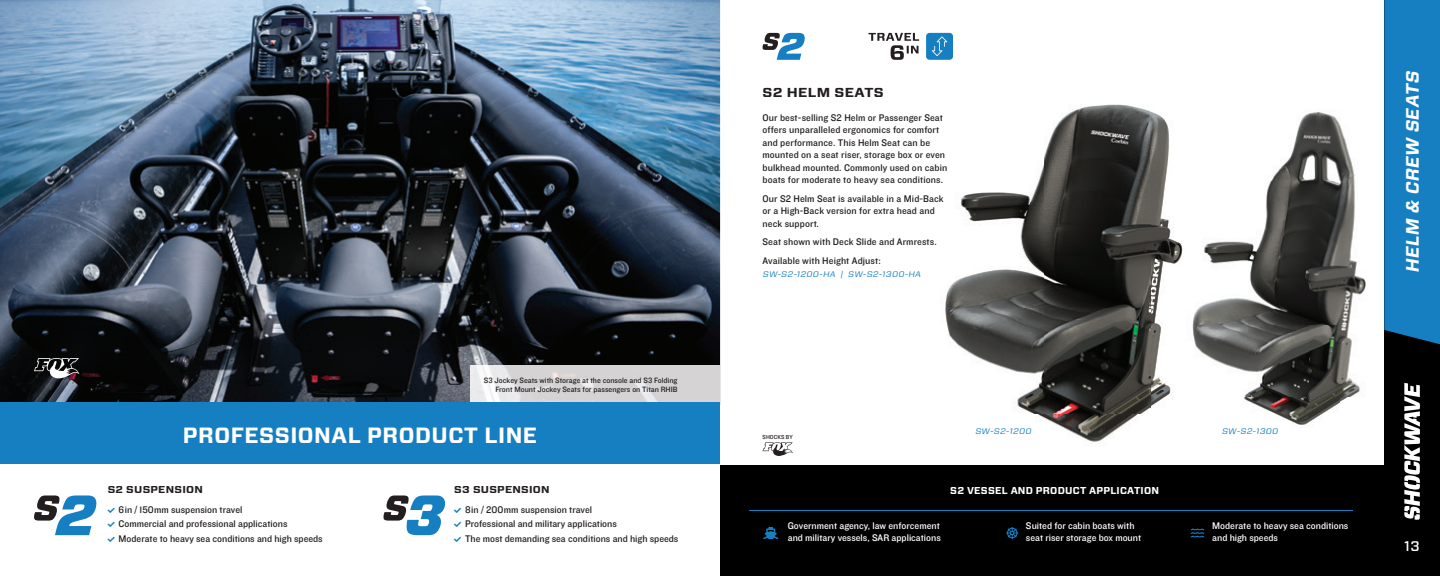
<style>
.page{position:relative;width:1440px;height:576px;background:#fff}
.page>*{position:absolute;margin:0;border:0;box-sizing:border-box;transform-origin:0 0}
.t1{font:700 22px "Forza";letter-spacing:.025em;color:#fff}
.t2{font:italic 700 18px "Forza";color:#fff}
.t3{font:500 14px "Forza";color:#fff}
.t4{font:700 13px "Forza";letter-spacing:.025em;color:#231f20;scale:1.11 1}
.t5{font:10px/12.5px "Knockout HTF31 Junior Middlewt";letter-spacing:.01em;color:#231f20}
.t6{font:10px/12px "Knockout HTF31 Junior Middlewt";color:#fff}
.t7{font:700 10px "Forza";letter-spacing:.025em;color:#fff}
.t8{font:700 10px "Forza";letter-spacing:.025em;color:#231f20;scale:1.11 1}
.t9{font:8px/9px "Knockout HTF31 Junior Middlewt";color:#231f20;text-align:right}
.t10{font:italic 8px "Forza";color:#167fc1;scale:1.11 1}
.t11{font:6px "Knockout HTF31 Junior Middlewt";letter-spacing:.015em;color:#231f20}
</style>
<div class="page">
<img style="left:0;top:0;width:720px;height:402px">
<img style="left:471px;top:366px;width:249px;height:36px">
<div style="left:0;top:402px;width:720px;height:62px;background:#167fc1"></div>
<svg style="left:34px;top:358px;width:45px;height:23px"></svg>
<img style="left:1192px;top:112px;width:174px;height:313px">
<img style="left:945px;top:104px;width:238px;height:338px">
<div style="left:720px;top:465px;width:672px;height:111px;background:#000001"></div>
<svg style="left:762px;top:33px;width:43px;height:27px"></svg>
<svg style="left:869px;top:33px;width:50px;height:27px"></svg>
<svg style="left:926px;top:33px;width:27px;height:27px"></svg>
<hr style="left:749px;top:510px;width:603px;height:1px;background:#167fc1">
<svg style="left:763px;top:527px;width:15px;height:12px"></svg>
<svg style="left:1006px;top:527px;width:12px;height:12px"></svg>
<svg style="left:1191px;top:528px;width:13px;height:10px"></svg>
<svg style="left:763px;top:442px;width:30px;height:14px"></svg>
<svg style="left:34px;top:495px;width:63px;height:40px"></svg>
<svg style="left:383px;top:495px;width:62px;height:40px"></svg>
<div style="left:1384px;top:0;width:56px;height:576px;background:#000001"></div>
<svg style="left:1384px;top:0;width:56px;height:345px;background:#1479b8"></svg>
<svg style="left:1404px;top:383px;width:16px;height:137px"></svg>
<h3 class="t4" style="left:763px;top:83px;width:111px">S2 HELM SEATS</h3>
<p class="t5" style="left:763px;top:111px;width:186px">Our best-selling S2 Helm or Passenger Seat offers unparalleled ergonomics for comfort and performance. This Helm Seat can be mounted on a seat riser, storage box or even bulkhead mounted. Commonly used on cabin boats for moderate to heavy sea conditions.</p>
<p class="t5" style="left:763px;top:192px;width:183px">Our S2 Helm Seat is available in a Mid-Back or a High-Back version for extra head and neck support.</p>
<p class="t5" style="left:763px;top:233px;width:176px;line-height:18.7px">Seat shown with Deck Slide and Armrests.<br>Available with Height Adjust:</p>
<p class="t10" style="left:763px;top:268px;width:146px">SW-S2-1200-HA | SW-S2-1300-HA</p>
<h2 class="t2" style="left:1400px;top:273px;width:207px;rotate:-90deg">HELM &amp; CREW SEATS</h2>
<p class="t9" style="left:484px;top:376px;width:195px">S3 Jockey Seats with Storage at the console and S3 Folding<br>Front Mount Jockey Seats for passengers on Titan RHIB</p>
<h1 class="t1" style="left:183px;top:420px;width:356px">PROFESSIONAL PRODUCT LINE</h1>
<p class="t11" style="left:763px;top:433px;width:32px">SHOCKS BY</p>
<p class="t10" style="left:975px;top:426px;width:54px">SW-S2-1200</p>
<p class="t10" style="left:1222px;top:426px;width:54px">SW-S2-1300</p>
<p class="t8" style="left:108px;top:483px;width:87px">S2 SUSPENSION</p>
<p class="t5" style="left:119px;top:502px;width:206px;line-height:14.8px">6in / 150mm suspension travel<br>Commercial and professional applications<br>Moderate to heavy sea conditions and high speeds</p>
<p class="t8" style="left:454px;top:483px;width:87px">S3 SUSPENSION</p>
<p class="t5" style="left:465px;top:502px;width:215px;line-height:14.8px">8in / 200mm suspension travel<br>Professional and military applications<br>The most demanding sea conditions and high speeds</p>
<p class="t7" style="left:950px;top:484px;width:210px">S2 VESSEL AND PRODUCT APPLICATION</p>
<p class="t6" style="left:788px;top:520px;width:155px">Government agency, law enforcement and military vessels, SAR applications</p>
<p class="t6" style="left:1212px;top:520px;width:138px">Moderate to heavy sea conditions and high speeds</p>
<p class="t6" style="left:1026px;top:520px;width:117px">Suited for cabin boats with seat riser storage box mount</p>
<h3 class="t3" style="left:1405px;top:537px;width:17px">13</h3>
</div>
